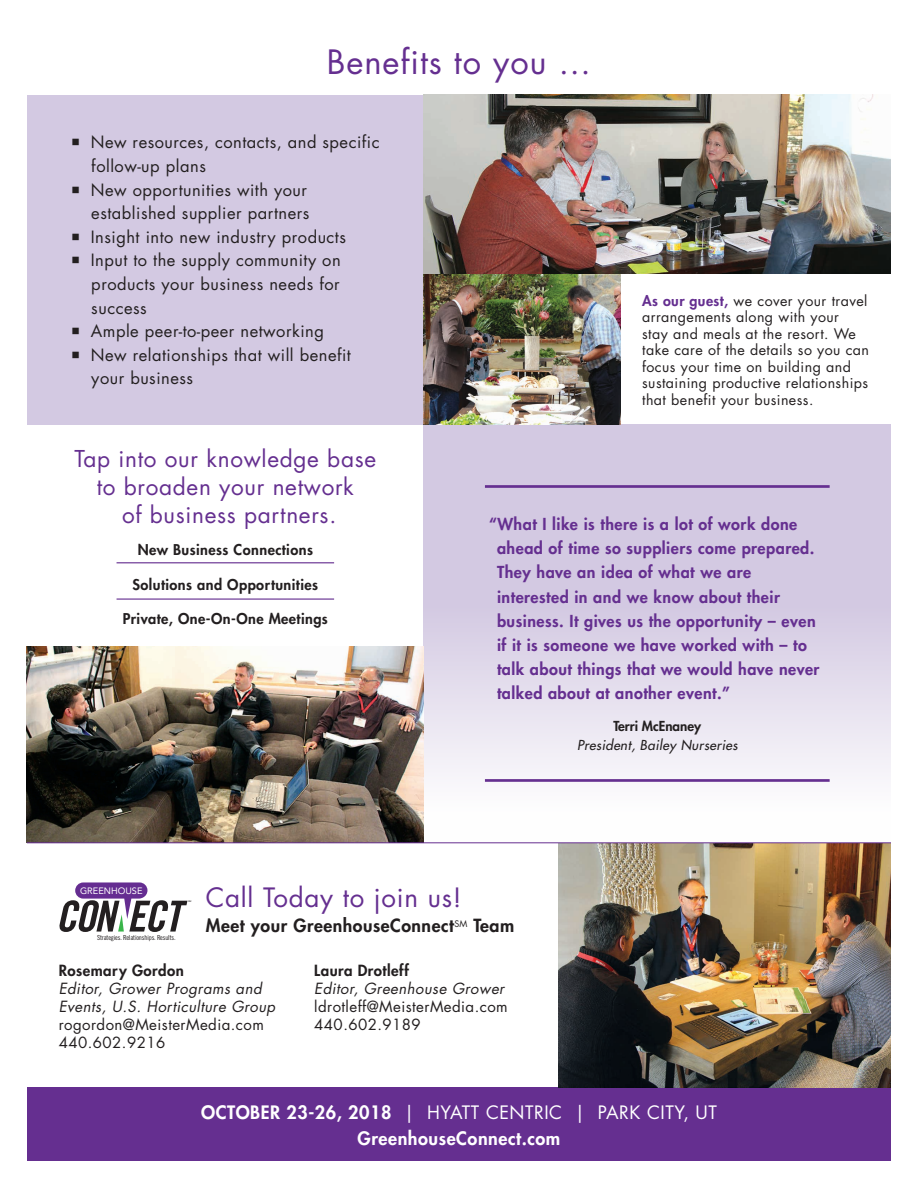
<style>
.page{position:relative;width:918px;height:1188px;background:#fff}
.page>*{position:absolute;margin:0;border:0;box-sizing:border-box;transform-origin:0 0}
.t1{font:32.7px "Futura Std";letter-spacing:.03em;color:#652f90}
.t2{font:25.95px "Futura Std";letter-spacing:.03em;color:#652f90}
.t3{font:22.65px/28px "Futura Std";letter-spacing:.03em;color:#652f90;text-align:center}
.t4{font:18px "Futura Std";letter-spacing:.03em;color:#fff}
.t5{font:800 18px "Futura Std";letter-spacing:.03em;color:#fff}
.t6{font:800 17.7px "Futura Std";letter-spacing:.03em;color:#231f20}
.t7{font:16.5px/23.5px "Futura Std";letter-spacing:.03em;color:#231f20}
.t8{font:800 16.05px/24.2px "Futura Std";letter-spacing:.03em;color:#652f90}
.t9{font:italic 15px/18px "Futura Std";letter-spacing:.03em;color:#231f20}
.t10{font:15px "Futura Std";letter-spacing:.03em;color:#231f20}
.t11{font:800 15px "Futura Std";letter-spacing:.03em;color:#231f20}
.t12{font:800 14.55px "Futura Std";letter-spacing:.03em;color:#231f20}
.t13{font:14.25px/16.5px "Futura Std";letter-spacing:.03em;color:#231f20}
.t14{font:italic 500 13.35px "Futura Std";letter-spacing:.03em;color:#231f20}
.t15{font:800 13.35px "Futura Std";color:#231f20}
.t16{font:9.3px "Avenir";color:#fff}
.t17{font:6.9px "Trade Gothic LT Std Cn 18";letter-spacing:-.02em;color:#231f20}
.t18{font:2.25px "Helvetica";color:#231f20}
.s1{font-weight:800;color:#652f90}
.s2{font-weight:800}
</style>
<div class="page">
<div style="left:424px;top:424px;width:467px;height:419px;background:linear-gradient(to bottom,#c7bbda,#faf9fb)"></div>
<div style="left:27px;top:95px;width:397px;height:329px;background:#d3c9e2"></div>
<img style="left:424px;top:274px;width:197px;height:150px">
<hr style="left:117px;top:562px;width:217px;height:1px;background:#652f90">
<hr style="left:117px;top:598px;width:217px;height:2px;background:#652f90">
<img style="left:27px;top:646px;width:397px;height:196px">
<div style="left:27px;top:1088px;width:864px;height:73px;background:#652f90"></div>
<img style="left:558px;top:843px;width:333px;height:245px">
<svg style="left:59px;top:882px;width:128px;height:50px"></svg>
<img style="left:424px;top:95px;width:467px;height:179px">
<hr style="left:485px;top:485px;width:345px;height:3px;background:#652f90">
<hr style="left:485px;top:779px;width:345px;height:3px;background:#652f90">
<hr style="left:27px;top:842px;width:864px;height:1px;background:#652f90">
<p class="t1" style="left:327px;top:41px;width:266px">Benefits to you …</p>
<p class="t7" style="left:91px;top:131px;width:290px;text-indent:-20px">○ New resources, contacts, and specific follow-up plans</p>
<p class="t7" style="left:71px;top:178px;width:240px;text-align:right">○ New opportunities with your established supplier partners</p>
<p class="t7" style="left:71px;top:225px;width:276px">○ Insight into new industry products</p>
<p class="t7" style="left:91px;top:249px;width:251px;text-align:justify;text-indent:-20px">○ Input to the supply community on products your business needs for success</p>
<p class="t7" style="left:71px;top:320px;width:254px">○ Ample peer-to-peer networking</p>
<p class="t7" style="left:91px;top:343px;width:261px;text-indent:-20px">○ New relationships that will benefit your business</p>
<p class="t13" style="left:642px;top:292px;width:228px"><span class="s1">As our guest,</span> we cover your travel arrangements along with your<br>stay and meals at the resort. We take care of the details so you can focus your time on building and sustaining productive relationships that benefit your business.</p>
<p class="t3" style="left:75px;top:445px;width:303px">Tap into our knowledge base to broaden your network<br>of business partners.</p>
<p class="t12" style="left:138px;top:540px;width:177px">New Business Connections</p>
<p class="t12" style="left:133px;top:575px;width:187px">Solutions and Opportunities</p>
<p class="t12" style="left:123px;top:610px;width:207px">Private, One-On-One Meetings</p>
<p class="t8" style="left:497px;top:512px;width:324px;text-indent:-8px">“What I like is there is a lot of work done ahead of time so suppliers come prepared.<br>They have an idea of what we are interested in and we know about their business. It gives us the opportunity – even if it is someone we have worked with – to talk about things that we would have never talked about at another event.”</p>
<p class="t15" style="left:613px;top:718px;width:89px">Terri McEnaney</p>
<p class="t14" style="left:577px;top:737px;width:162px">President, Bailey Nurseries</p>
<p class="t16" style="left:80px;top:883px;width:64px">GREENHOUSE</p>
<p class="t18" style="left:188px;top:900px;width:5px">SM</p>
<p class="t2" style="left:206px;top:881px;width:257px">Call Today to join us!</p>
<p class="t17" style="left:97px;top:934px;width:80px">Strategies. Relationships. Results.</p>
<p class="t6" style="left:206px;top:915px;width:310px">Meet your GreenhouseConnect<sup>SM</sup> Team</p>
<p class="t11" style="left:59px;top:961px;width:127px">Rosemary Gordon</p>
<p class="t9" style="left:59px;top:979px;width:218px">Editor, Grower Programs and<br>Events, U.S. Horticulture Group</p>
<p class="t10" style="left:59px;top:1014px;width:207px">rogordon@MeisterMedia.com</p>
<p class="t10" style="left:59px;top:1032px;width:108px">440.602.9216</p>
<p class="t11" style="left:314px;top:961px;width:96px">Laura Drotleff</p>
<p class="t9" style="left:314px;top:979px;width:191px">Editor, Greenhouse Grower</p>
<p class="t10" style="left:314px;top:996px;width:195px">ldrotleff@MeisterMedia.com</p>
<p class="t10" style="left:314px;top:1014px;width:108px">440.602.9189</p>
<p class="t4" style="left:201px;top:1101px;width:517px"><span class="s2">OCTOBER 23-26, 2018</span> | HYATT CENTRIC | PARK CITY, UT</p>
<p class="t5" style="left:358px;top:1127px;width:204px">GreenhouseConnect.com</p>
</div>
